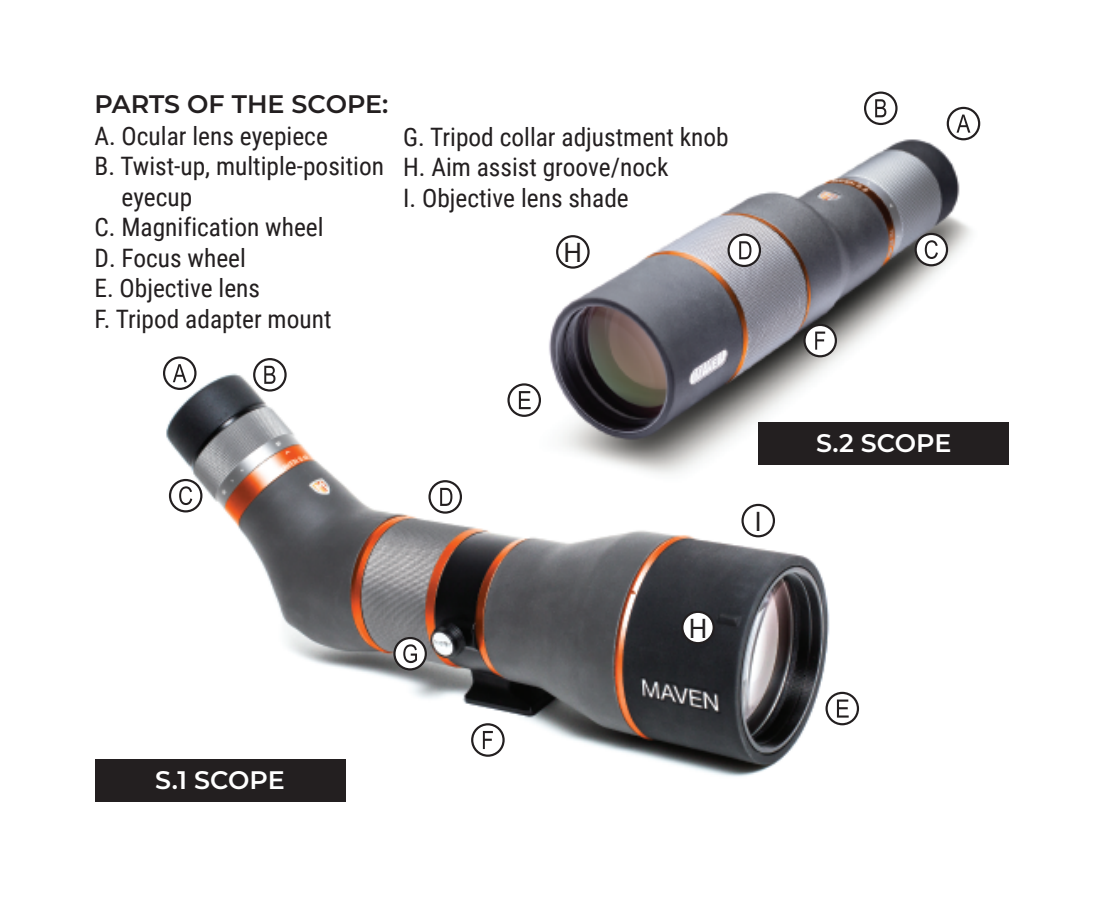
<style>
.page{position:relative;width:1103px;height:898px;background:#fff}
.page>*{position:absolute;margin:0;border:0;box-sizing:border-box;transform-origin:0 0}
.t1{font:28.35px "Myriad Pro";color:#231f20}
.t2{font:25.2px/30.4px "Roboto Condensed";color:#231f20}
.t3{font:600 25.2px "Montserrat";letter-spacing:-.005em;color:#fff}
.t4{font:600 25.2px "Montserrat";color:#231f20}
</style>
<div class="page">
<img style="left:163px;top:356px;width:697px;height:446px">
<img style="left:540px;top:121px;width:440px;height:365px">
<div style="left:758px;top:422px;width:251px;height:43px;background:#231f20"></div>
<div style="left:94px;top:759px;width:251px;height:43px;background:#231f20"></div>
<svg style="left:915px;top:234px;width:32px;height:31px"></svg>
<div style="left:914px;top:233px;width:34px;height:33px;border:2px solid #231f20;border-radius:50%"></div>
<svg style="left:924px;top:240px;width:13px;height:19px"></svg>
<svg style="left:508px;top:384px;width:32px;height:32px"></svg>
<div style="left:507px;top:383px;width:34px;height:34px;border:2px solid #231f20;border-radius:50%"></div>
<svg style="left:519px;top:391px;width:11px;height:18px"></svg>
<svg style="left:728px;top:235px;width:32px;height:31px"></svg>
<div style="left:727px;top:233px;width:34px;height:34px;border:2px solid #231f20;border-radius:50%"></div>
<svg style="left:739px;top:241px;width:12px;height:18px"></svg>
<div style="left:557px;top:236px;width:31px;height:31px;background:#fff;border-radius:50%"></div>
<div style="left:556px;top:235px;width:33px;height:34px;border:2px solid #231f20;border-radius:50%"></div>
<svg style="left:947px;top:108px;width:32px;height:31px"></svg>
<div style="left:946px;top:107px;width:34px;height:33px;border:2px solid #231f20;border-radius:50%"></div>
<svg style="left:956px;top:115px;width:14px;height:18px"></svg>
<svg style="left:865px;top:93px;width:31px;height:31px"></svg>
<div style="left:864px;top:91px;width:33px;height:34px;border:2px solid #231f20;border-radius:50%"></div>
<svg style="left:875px;top:99px;width:11px;height:18px"></svg>
<svg style="left:164px;top:357px;width:31px;height:32px"></svg>
<div style="left:163px;top:356px;width:33px;height:34px;border:2px solid #231f20;border-radius:50%"></div>
<svg style="left:173px;top:364px;width:14px;height:18px"></svg>
<svg style="left:254px;top:359px;width:31px;height:31px"></svg>
<div style="left:253px;top:358px;width:34px;height:33px;border:2px solid #231f20;border-radius:50%"></div>
<svg style="left:264px;top:366px;width:11px;height:18px"></svg>
<div style="left:170px;top:480px;width:31px;height:31px;background:#fff;border-radius:50%"></div>
<div style="left:169px;top:479px;width:33px;height:33px;border:2px solid #231f20;border-radius:50%"></div>
<svg style="left:179px;top:486px;width:13px;height:19px"></svg>
<svg style="left:429px;top:481px;width:32px;height:31px"></svg>
<div style="left:428px;top:480px;width:34px;height:34px;border:2px solid #231f20;border-radius:50%"></div>
<svg style="left:440px;top:488px;width:12px;height:18px"></svg>
<svg style="left:826px;top:693px;width:32px;height:31px"></svg>
<div style="left:825px;top:692px;width:34px;height:33px;border:2px solid #231f20;border-radius:50%"></div>
<svg style="left:837px;top:699px;width:11px;height:18px"></svg>
<svg style="left:472px;top:724px;width:31px;height:31px"></svg>
<div style="left:471px;top:723px;width:33px;height:34px;border:2px solid #231f20;border-radius:50%"></div>
<svg style="left:483px;top:731px;width:10px;height:18px"></svg>
<svg style="left:394px;top:638px;width:32px;height:31px"></svg>
<div style="left:393px;top:637px;width:34px;height:33px;border:2px solid #231f20;border-radius:50%"></div>
<svg style="left:403px;top:644px;width:14px;height:19px"></svg>
<div style="left:682px;top:612px;width:31px;height:31px;background:#fff;border-radius:50%"></div>
<div style="left:681px;top:611px;width:33px;height:33px;border:2px solid #231f20;border-radius:50%"></div>
<div style="left:742px;top:505px;width:32px;height:31px;background:#fff;border-radius:50%"></div>
<div style="left:741px;top:504px;width:34px;height:33px;border:2px solid #231f20;border-radius:50%"></div>
<svg style="left:804px;top:325px;width:32px;height:31px"></svg>
<div style="left:803px;top:324px;width:34px;height:33px;border:2px solid #231f20;border-radius:50%"></div>
<svg style="left:815px;top:331px;width:10px;height:19px"></svg>
<p class="t4" style="left:95px;top:87px;width:295px">PARTS OF THE SCOPE:</p>
<p class="t2" style="left:95px;top:120px;width:235px">A. Ocular lens eyepiece</p>
<p class="t2" style="left:95px;top:150px;width:291px">B. Twist-up, multiple-position</p>
<p class="t2" style="left:121px;top:181px;width:72px">eyecup</p>
<p class="t2" style="left:95px;top:211px;width:230px">C. Magnification wheel</p>
<p class="t2" style="left:95px;top:242px;width:153px">D. Focus wheel</p>
<p class="t2" style="left:95px;top:272px;width:167px">E. Objective lens</p>
<p class="t2" style="left:95px;top:302px;width:238px">F. Tripod adapter mount</p>
<p class="t2" style="left:403px;top:120px;width:327px">G. Tripod collar adjustment knob<br>H. Aim assist groove/nock<br>I. Objective lens shade</p>
<p class="t1" style="left:563px;top:235px;width:20px">H</p>
<p class="t3" style="left:155px;top:762px;width:131px">S.1 SCOPE</p>
<p class="t1" style="left:688px;top:611px;width:20px">H</p>
<p class="t1" style="left:755px;top:504px;width:8px">I</p>
<p class="t3" style="left:816px;top:425px;width:137px">S.2 SCOPE</p>
</div>
